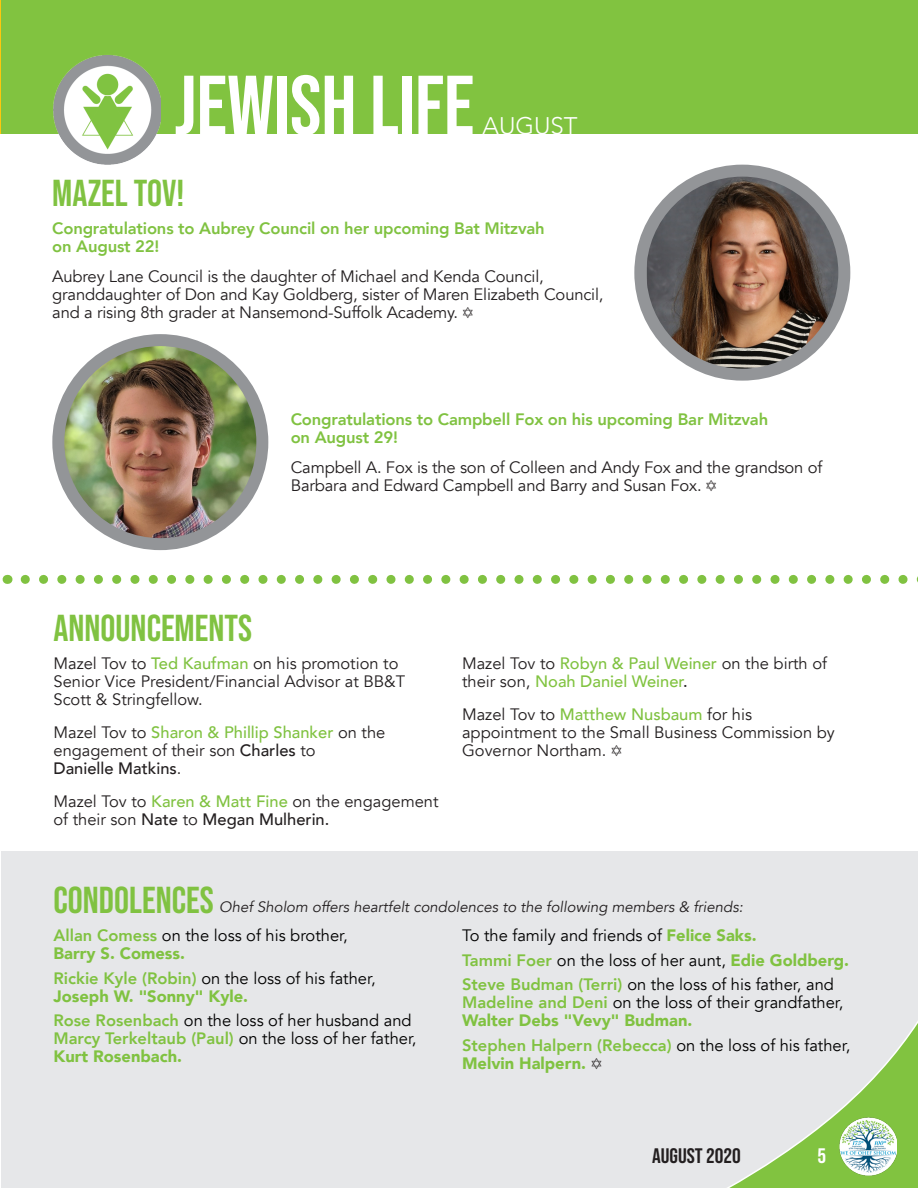
<style>
.page{position:relative;width:918px;height:1188px;background:#fff}
.page>*{position:absolute;margin:0;border:0;box-sizing:border-box;transform-origin:0 0}
.t1{font:84px "Bebas Neue";color:#fff}
.t2{font:37.5px "Bebas Neue";color:#80c241}
.t3{font:300 24px "Avenir";color:#fff}
.t4{font:21px "Bebas Neue";color:#231f20}
.t5{font:21px "Bebas Neue";color:#fff}
.t6{font:16.5px/18px "Avenir";letter-spacing:-.01em;color:#231f20}
.t7{font:16.5px/18px "Avenir";color:#000}
.t8{font:800 16.5px/18px "Avenir";letter-spacing:-.01em;color:#80c241}
.t9{font:italic 15px "Avenir";color:#231f20}
.s1{font-weight:500;color:#80c241}
.s2{font-weight:500}
.s3{font-weight:500;color:#81c340}
.s4{font-weight:800;color:#80c241}
.s5{font-weight:900;color:#80c241}
.s6{font-weight:400;color:#000}
.s7{font-weight:900}
.s8{color:#231f20}
</style>
<div class="page">
<div style="left:1px;top:851px;width:917px;height:337px;background:#e6e7e9"></div>
<svg style="left:25px;top:575px;width:893px;height:9px"></svg>
<img style="left:646px;top:171px;width:198px;height:204px">
<div style="left:634px;top:165px;width:216px;height:216px;border:12px solid #939598;border-radius:50%"></div>
<img style="left:58px;top:340px;width:204px;height:204px;border-radius:102px">
<div style="left:52px;top:334px;width:216px;height:216px;border:12px solid #939598;border-radius:50%"></div>
<svg style="left:727px;top:1021px;width:191px;height:167px"></svg>
<img style="left:840px;top:1117px;width:56px;height:60px">
<hr style="left:0;top:0;width:1px;height:134px;background:#fec80d">
<div style="left:1px;top:0;width:917px;height:134px;background:#81c340"></div>
<img style="left:53px;top:55px;width:108px;height:109px">
<p class="t1" style="left:174px;top:58px;width:302px">JEWISH LIFE</p>
<p class="t3" style="left:483px;top:112px;width:97px">AUGUST</p>
<p class="t2" style="left:52px;top:172px;width:134px">MAZEL TOV!</p>
<p class="t8" style="left:52px;top:219px;width:494px">Congratulations to Aubrey Council on her upcoming Bat Mitzvah on August 22!</p>
<p class="t6" style="left:52px;top:268px;width:553px">Aubrey Lane Council is the daughter of Michael and Kenda Council, granddaughter of Don and Kay Goldberg, sister of Maren Elizabeth Council, and a rising 8th grader at Nansemond-Suffolk Academy. ✡</p>
<p class="t8" style="left:291px;top:410px;width:479px">Congratulations to Campbell Fox on his upcoming Bar Mitzvah on August 29!</p>
<p class="t6" style="left:291px;top:459px;width:533px">Campbell A. Fox is the son of Colleen and Andy Fox and the grandson of<br>Barbara and Edward Campbell and Barry and Susan Fox. ✡</p>
<p class="t2" style="left:54px;top:607px;width:200px">ANNOUNCEMENTS</p>
<p class="t6" style="left:54px;top:654px;width:353px">Mazel Tov to <span class="s1">Ted Kaufman</span> on his promotion to<br>Senior Vice President/Financial Advisor at BB&amp;T<br>Scott &amp; Stringfellow.</p>
<p class="t6" style="left:54px;top:723px;width:333px">Mazel Tov to <span class="s1">Sharon &amp; Phillip Shanker</span> on the engagement of their son <span class="s2">Charles</span> to<br><span class="s2">Danielle Matkins</span>.</p>
<p class="t6" style="left:54px;top:792px;width:387px">Mazel Tov to <span class="s1">Karen &amp; Matt Fine</span> on the engagement of their son <span class="s2">Nate</span> to <span class="s2">Megan Mulherin.</span></p>
<p class="t6" style="left:462px;top:654px;width:367px">Mazel Tov to <span class="s1">Robyn &amp; Paul Weiner</span> on the birth of their son, <span class="s3">Noah Daniel Weiner</span><span class="s2">.</span></p>
<p class="t6" style="left:462px;top:705px;width:374px">Mazel Tov to <span class="s1">Matthew Nusbaum</span> for his appointment to the Small Business Commission by<br>Governor Northam. ✡</p>
<p class="t2" style="left:54px;top:879px;width:162px">CONDOLENCES</p>
<p class="t9" style="left:219px;top:898px;width:525px">Ohef Sholom offers heartfelt condolences to the following members &amp; friends:</p>
<p class="t7" style="left:54px;top:926px;width:296px"><span class="s4">Allan Comess</span> on the loss of his brother,<br><span class="s5">Barry S. Comess.</span></p>
<p class="t7" style="left:54px;top:969px;width:324px"><span class="s4">Rickie Kyle (Robin)</span> on the loss of his father,<br><span class="s5">Joseph W. "Sonny" Kyle.</span></p>
<p class="t7" style="left:54px;top:1012px;width:365px"><span class="s4">Rose Rosenbach</span> on the loss of her husband and<br><span class="s4">Marcy Terkeltaub (Paul)</span> on the loss of her father,<br><span class="s5">Kurt Rosenbach.</span></p>
<p class="t7" style="left:462px;top:926px;width:296px">To the family and friends of <span class="s5">Felice Saks.</span></p>
<p class="t7" style="left:462px;top:951px;width:389px"><span class="s4">Tammi Foer</span> on the loss of her aunt, <span class="s5">Edie Goldberg.</span></p>
<p class="t7" style="left:462px;top:976px;width:383px"><span class="s4">Steve Budman (Terri)</span> on the loss of his father, and<br><span class="s4">Madeline and Deni</span> on the loss of their grandfather,<br><span class="s5">Walter Debs "Vevy" Budman.</span></p>
<p class="t8" style="left:462px;top:1036px;width:390px">Stephen Halpern (Rebecca) <span class="s6">on the loss of his father,<br></span><span class="s7">Melvin Halpern.</span> <span class="s8">✡</span></p>
<p class="t4" style="left:652px;top:1144px;width:90px">AUGUST 2020</p>
<p class="t5" style="left:817px;top:1144px;width:10px">5</p>
</div>
